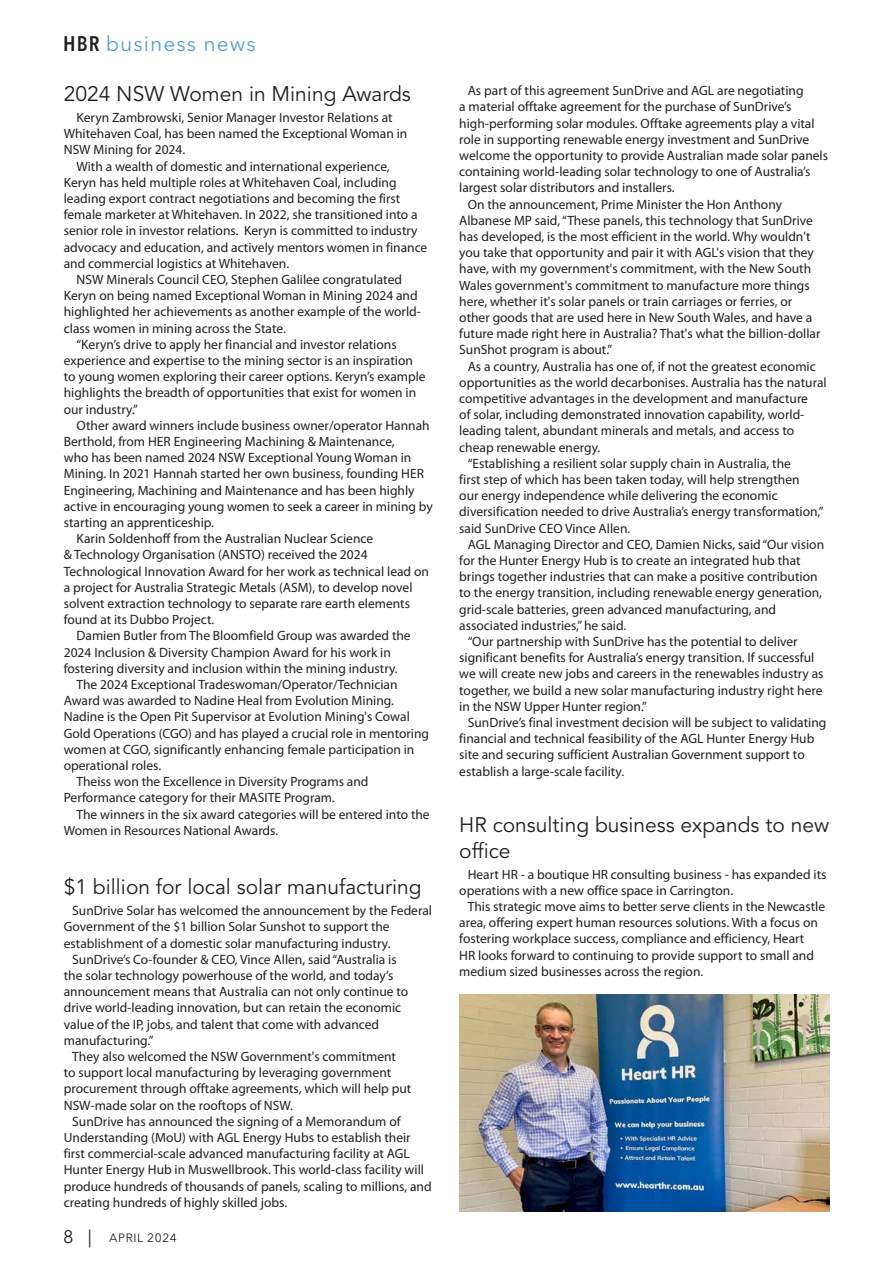
<style>
.page{position:relative;width:893px;height:1263px;background:#fff}
.page>*{position:absolute;margin:0;border:0;box-sizing:border-box;transform-origin:0 0}
.t1{font:21px/25.2px "Avenir LT Pro";color:#231f20}
.t2{font:21px "Avenir Next LT Pro";letter-spacing:.05em;color:#52a0d4}
.t3{font:13.5px/16.2px "Myriad Pro";color:#231f20}
.t4{font:12px "Avenir Next LT Pro";letter-spacing:.05em;color:#231f20}
.s1{font-weight:600;font-stretch:condensed;color:#231f20}
.s2{font-size:18px}
</style>
<div class="page">
<img style="left:459px;top:994px;width:370px;height:218px">
<h1 class="t2" style="left:63px;top:31px;width:194px"><span class="s1">HBR</span> business news</h1>
<p class="t1" style="left:64px;top:81px;width:349px">2024 NSW Women in Mining Awards</p>
<p class="t3" style="left:64px;top:109px;width:345px;text-indent:13px">Keryn Zambrowski, Senior Manager Investor Relations at<br>Whitehaven Coal, has been named the Exceptional Woman in<br>NSW Mining for 2024.</p>
<p class="t3" style="left:64px;top:158px;width:365px;text-indent:13px">With a wealth of domestic and international experience,<br>Keryn has held multiple roles at Whitehaven Coal, including leading export contract negotiations and becoming the first female marketer at Whitehaven. In 2022, she transitioned into a senior role in investor relations. Keryn is committed to industry advocacy and education, and actively mentors women in finance and commercial logistics at Whitehaven.</p>
<p class="t3" style="left:64px;top:271px;width:359px;text-indent:13px">NSW Minerals Council CEO, Stephen Galilee congratulated Keryn on being named Exceptional Woman in Mining 2024 and highlighted her achievements as another example of the world&shy;class women in mining across the State.</p>
<p class="t3" style="left:64px;top:336px;width:363px;text-indent:13px">“Keryn’s drive to apply her financial and investor relations experience and expertise to the mining sector is an inspiration to young women exploring their career options. Keryn’s example highlights the breadth of opportunities that exist for women in our industry.”</p>
<p class="t3" style="left:64px;top:417px;width:371px;text-indent:13px">Other award winners include business owner/operator Hannah Berthold, from HER Engineering Machining &amp; Maintenance,<br>who has been named 2024 NSW Exceptional Young Woman in Mining. In 2021 Hannah started her own business, founding HER Engineering, Machining and Maintenance and has been highly active in encouraging young women to seek a career in mining by starting an apprenticeship.</p>
<p class="t3" style="left:64px;top:530px;width:367px;text-indent:13px">Karin Soldenhoff from the Australian Nuclear Science<br>&amp; Technology Organisation (ANSTO) received the 2024<br>Technological Innovation Award for her work as technical lead on a project for Australia Strategic Metals (ASM), to develop novel solvent extraction technology to separate rare earth elements found at its Dubbo Project.</p>
<p class="t3" style="left:64px;top:627px;width:348px;text-indent:13px">Damien Butler from The Bloomfield Group was awarded the<br>2024 Inclusion &amp; Diversity Champion Award for his work in fostering diversity and inclusion within the mining industry.</p>
<p class="t3" style="left:64px;top:676px;width:367px;text-indent:13px">The 2024 Exceptional Tradeswoman/Operator/Technician Award was awarded to Nadine Heal from Evolution Mining.<br>Nadine is the Open Pit Supervisor at Evolution Mining's Cowal Gold Operations (CGO) and has played a crucial role in mentoring women at CGO, significantly enhancing female participation in operational roles.</p>
<p class="t3" style="left:64px;top:773px;width:306px;text-indent:13px">Theiss won the Excellence in Diversity Programs and<br>Performance category for their MASITE Program.</p>
<p class="t3" style="left:64px;top:806px;width:367px;text-indent:13px">The winners in the six award categories will be entered into the<br>Women in Resources National Awards.</p>
<p class="t1" style="left:64px;top:875px;width:359px">$1 billion for local solar manufacturing</p>
<p class="t3" style="left:64px;top:902px;width:370px;text-indent:9px">SunDrive Solar has welcomed the announcement by the Federal<br>Government of the $1 billion Solar Sunshot to support the establishment of a domestic solar manufacturing industry.</p>
<p class="t3" style="left:64px;top:951px;width:346px;text-indent:9px">SunDrive’s Co-founder &amp; CEO, Vince Allen, said “Australia is the solar technology powerhouse of the world, and today’s announcement means that Australia can not only continue to drive world-leading innovation, but can retain the economic value of the IP, jobs, and talent that come with advanced manufacturing.”</p>
<p class="t3" style="left:64px;top:1048px;width:349px;text-indent:9px">They also welcomed the NSW Government's commitment<br>to support local manufacturing by leveraging government procurement through offtake agreements, which will help put NSW-made solar on the rooftops of NSW.</p>
<p class="t3" style="left:64px;top:1113px;width:369px;text-indent:9px">SunDrive has announced the signing of a Memorandum of Understanding (MoU) with AGL Energy Hubs to establish their first commercial-scale advanced manufacturing facility at AGL Hunter Energy Hub in Muswellbrook. This world-class facility will produce hundreds of thousands of panels, scaling to millions, and creating hundreds of highly skilled jobs.</p>
<p class="t4" style="left:64px;top:1231px;width:115px"><span class="s2">8 |</span> APRIL 2024</p>
<p class="t3" style="left:459px;top:82px;width:370px;text-indent:9px">As part of this agreement SunDrive and AGL are negotiating<br>a material offtake agreement for the purchase of SunDrive’s high-performing solar modules. Offtake agreements play a vital role in supporting renewable energy investment and SunDrive welcome the opportunity to provide Australian made solar panels containing world-leading solar technology to one of Australia’s largest solar distributors and installers.</p>
<p class="t3" style="left:459px;top:196px;width:363px;text-indent:9px">On the announcement, Prime Minister the Hon Anthony Albanese MP said, “These panels, this technology that SunDrive has developed, is the most efficient in the world. Why wouldn't you take that opportunity and pair it with AGL's vision that they have, with my government's commitment, with the New South Wales government's commitment to manufacture more things here, whether it's solar panels or train carriages or ferries, or other goods that are used here in New South Wales, and have a future made right here in Australia? That's what the billion-dollar SunShot program is about.”</p>
<p class="t3" style="left:459px;top:358px;width:369px;text-indent:9px">As a country, Australia has one of, if not the greatest economic opportunities as the world decarbonises. Australia has the natural competitive advantages in the development and manufacture<br>of solar, including demonstrated innovation capability, world&shy;leading talent, abundant minerals and metals, and access to cheap renewable energy.</p>
<p class="t3" style="left:459px;top:455px;width:366px;text-indent:9px">“Establishing a resilient solar supply chain in Australia, the<br>first step of which has been taken today, will help strengthen<br>our energy independence while delivering the economic diversification needed to drive Australia’s energy transformation,” said SunDrive CEO Vince Allen.</p>
<p class="t3" style="left:459px;top:536px;width:366px;text-indent:9px">AGL Managing Director and CEO, Damien Nicks, said “Our vision for the Hunter Energy Hub is to create an integrated hub that brings together industries that can make a positive contribution to the energy transition, including renewable energy generation, grid-scale batteries, green advanced manufacturing, and associated industries,” he said.</p>
<p class="t3" style="left:459px;top:633px;width:366px;text-indent:9px">“Our partnership with SunDrive has the potential to deliver significant benefits for Australia’s energy transition. If successful we will create new jobs and careers in the renewables industry as together, we build a new solar manufacturing industry right here in the NSW Upper Hunter region.”</p>
<p class="t3" style="left:459px;top:714px;width:369px;text-indent:9px">SunDrive’s final investment decision will be subject to validating financial and technical feasibility of the AGL Hunter Energy Hub site and securing sufficient Australian Government support to establish a large-scale facility.</p>
<p class="t1" style="left:459px;top:813px;width:371px">HR consulting business expands to new office</p>
<p class="t3" style="left:459px;top:866px;width:369px;text-indent:9px">Heart HR - a boutique HR consulting business - has expanded its operations with a new office space in Carrington.</p>
<p class="t3" style="left:459px;top:898px;width:367px;text-indent:9px">This strategic move aims to better serve clients in the Newcastle area, offering expert human resources solutions. With a focus on fostering workplace success, compliance and efficiency, Heart<br>HR looks forward to continuing to provide support to small and medium sized businesses across the region.</p>
</div>
